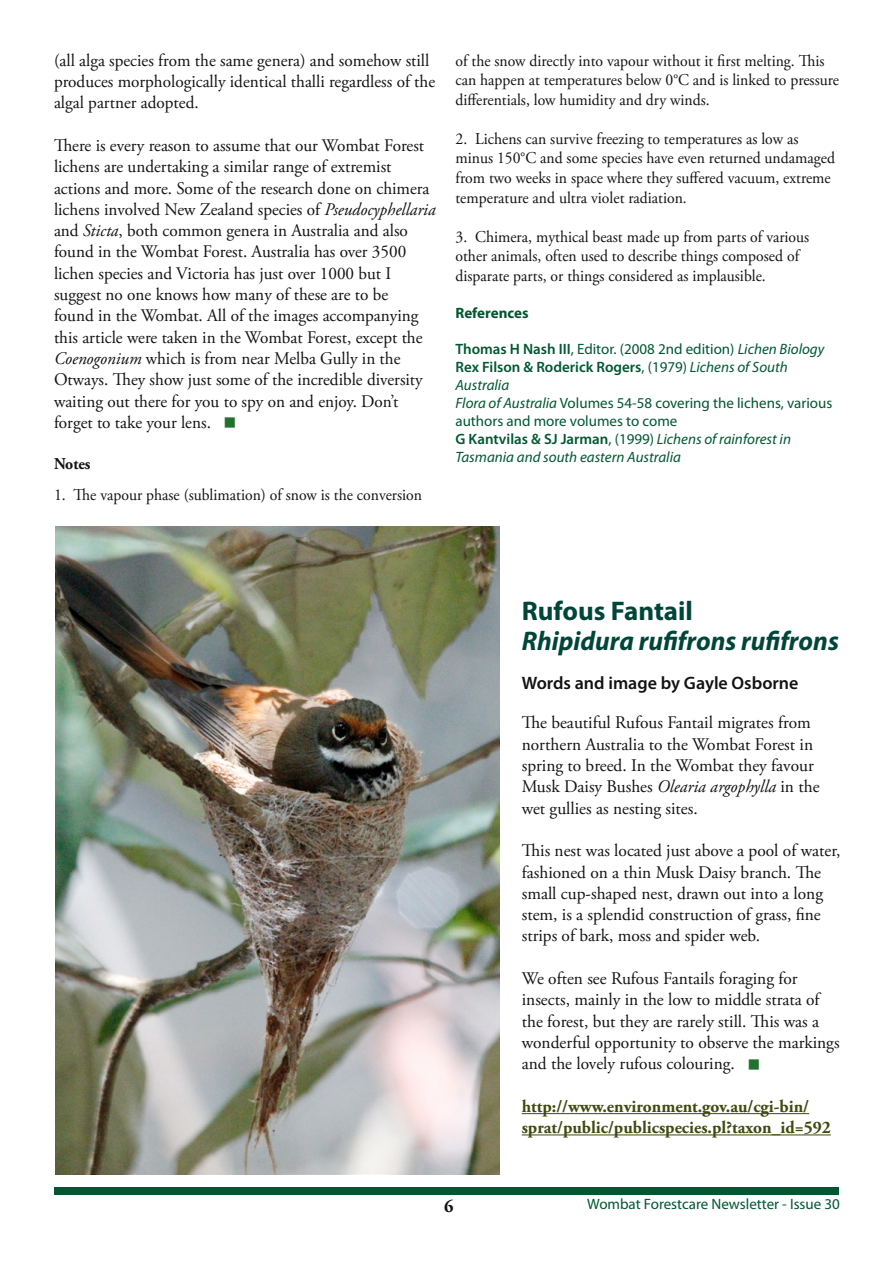
<style>
.page{position:relative;width:893px;height:1263px;background:#fff}
.page>*{position:absolute;margin:0;border:0;box-sizing:border-box;transform-origin:0 0}
.t1{font:italic 700 27px "Myriad Pro";color:#004539}
.t2{font:700 27px "Myriad Pro";color:#004539}
.t3{font:600 18px "Myriad Pro";color:#121212}
.t4{font:700 18px "Adobe Garamond Pro";color:#121212}
.t5{font:17.7px/21.3px "Adobe Garamond Pro";color:#121212}
.t6{font:700 17.7px/21.3px "Adobe Garamond Pro";color:#404a0d}
.t7{font:16.5px/19.5px "Adobe Garamond Pro";color:#121212;scale:.95 1}
.t8{font:700 16.5px "Adobe Garamond Pro";color:#121212;scale:.95 1}
.t9{font:italic 15px/18px "Myriad Pro";color:#005732}
.t10{font:15px "Myriad Pro";color:#005732}
.t11{font:700 15px "Myriad Pro";color:#005732}
.s1{font-style:italic}
.s2{color:#21712f}
.s3{font-weight:600;font-style:normal}
.s4{font-style:normal}
</style>
<div class="page">
<div style="left:55px;top:1187px;width:784px;height:7px;background:#005732"></div>
<img style="left:56px;top:526px;width:444px;height:649px">
<hr style="left:522px;top:1113px;width:287px;height:1px;background:#404a0d">
<hr style="left:522px;top:1134px;width:309px;height:1px;background:#404a0d">
<p class="t5" style="left:54px;top:50px;width:383px">(all alga species from the same genera) and somehow still produces morphologically identical thalli regardless of the algal partner adopted.</p>
<p class="t5" style="left:54px;top:135px;width:383px">There is every reason to assume that our Wombat Forest lichens are undertaking a similar range of extremist actions and more. Some of the research done on chimera lichens involved New Zealand species of <span class="s1">Pseudocyphellaria </span>and <span class="s1">Sticta</span>, both common genera in Australia and also found in the Wombat Forest. Australia has over 3500 lichen species and Victoria has just over 1000 but I suggest no one knows how many of these are to be<br>found in the Wombat. All of the images accompanying this article were taken in the Wombat Forest, except the <span class="s1">Coenogonium</span> which is from near Melba Gully in the Otways. They show just some of the incredible diversity waiting out there for you to spy on and enjoy. Don’t forget to take your lens. <span class="s2">■</span></p>
<p class="t8" style="left:54px;top:454px;width:40px">Notes</p>
<p class="t7" style="left:54px;top:486px;width:389px">1. The vapour phase (sublimation) of snow is the conversion</p>
<p class="t7" style="left:455px;top:52px;width:405px">of the snow directly into vapour without it first melting. This can happen at temperatures below 0°C and is linked to pressure differentials, low humidity and dry winds.</p>
<p class="t7" style="left:455px;top:130px;width:401px">2. Lichens can survive freezing to temperatures as low as minus 150°C and some species have even returned undamaged from two weeks in space where they suffered vacuum, extreme temperature and ultra violet radiation.</p>
<p class="t7" style="left:455px;top:227px;width:374px">3. Chimera, mythical beast made up from parts of various other animals, often used to describe things composed of disparate parts, or things considered as implausible.</p>
<p class="t11" style="left:455px;top:303px;width:75px">References</p>
<p class="t9" style="left:455px;top:340px;width:378px"><span class="s3">Thomas H Nash III</span><span class="s4">, Editor. (2008 2nd edition)</span> Lichen Biology <span class="s3">Rex Filson &amp; Roderick Rogers</span><span class="s4">, (1979)</span> Lichens of South Australia<br>Flora of Australia <span class="s4">Volumes 54-58 covering the lichens, various authors and more volumes to come<br></span><span class="s3">G Kantvilas &amp; SJ Jarman</span><span class="s4">, (1999)</span> Lichens of rainforest in Tasmania and south eastern Australia</p>
<h1 class="t2" style="left:522px;top:593px;width:173px">Rufous Fantail</h1>
<h1 class="t1" style="left:522px;top:623px;width:319px">Rhipidura rufifrons rufifrons</h1>
<p class="t3" style="left:522px;top:671px;width:278px">Words and image by Gayle Osborne</p>
<p class="t5" style="left:522px;top:713px;width:299px">The beautiful Rufous Fantail migrates from northern Australia to the Wombat Forest in spring to breed. In the Wombat they favour Musk Daisy Bushes <span class="s1">Olearia argophylla</span> in the wet gullies as nesting sites.</p>
<p class="t5" style="left:522px;top:840px;width:320px">This nest was located just above a pool of water, fashioned on a thin Musk Daisy branch. The small cup-shaped nest, drawn out into a long stem, is a splendid construction of grass, fine strips of bark, moss and spider web.</p>
<p class="t5" style="left:522px;top:968px;width:319px">We often see Rufous Fantails foraging for insects, mainly in the low to middle strata of the forest, but they are rarely still. This was a wonderful opportunity to observe the markings and the lovely rufous colouring. <span class="s2">■</span></p>
<p class="t6" style="left:522px;top:1096px;width:311px">http://www.environment.gov.au/cgi-bin/ sprat/public/publicspecies.pl?taxon_id=592</p>
<p class="t4" style="left:444px;top:1196px;width:11px">6</p>
<p class="t10" style="left:587px;top:1195px;width:254px">Wombat Forestcare Newsletter - Issue 30</p>
</div>
